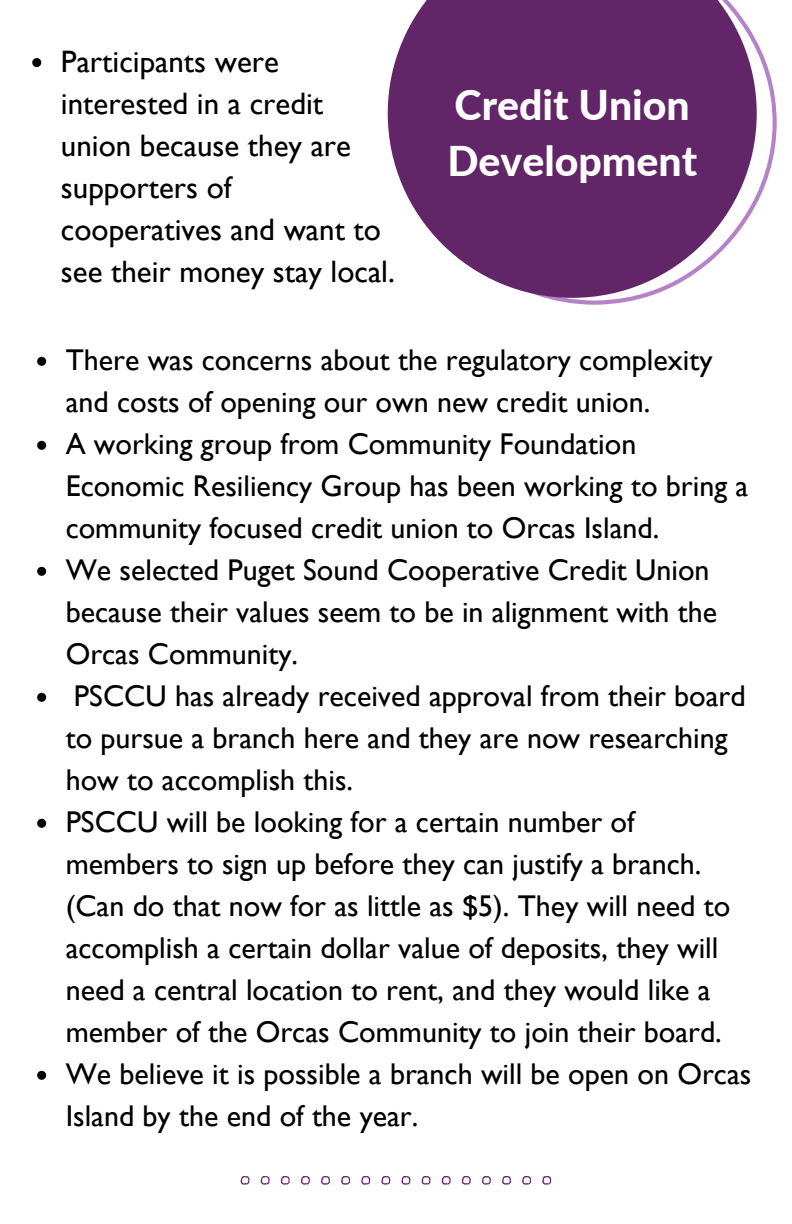
<style>
.page{position:relative;width:792px;height:1224px;background:#fff}
.page>*{position:absolute;margin:0;border:0;box-sizing:border-box;transform-origin:0 0}
.t1{font:800 41px/56.4px "Lato";color:#fff}
.t2{font:31px/42px "Gill Sans";color:#000}
.t3{font:30px/42px "Gill Sans";color:#000}
</style>
<div class="page">
<svg style="left:37px;top:357px;width:9px;height:9px"></svg>
<svg style="left:37px;top:441px;width:9px;height:9px"></svg>
<svg style="left:37px;top:567px;width:9px;height:9px"></svg>
<svg style="left:37px;top:693px;width:9px;height:9px"></svg>
<svg style="left:37px;top:819px;width:9px;height:9px"></svg>
<svg style="left:37px;top:1071px;width:9px;height:9px"></svg>
<svg style="left:546px;top:42px;width:231px;height:263px"></svg>
<svg style="left:388px;top:0;width:369px;height:298px;background:#7a477e"></svg>
<svg style="left:32px;top:58px;width:9px;height:9px"></svg>
<svg style="left:240px;top:1176px;width:10px;height:9px"></svg>
<svg style="left:261px;top:1176px;width:9px;height:9px"></svg>
<svg style="left:281px;top:1176px;width:9px;height:9px"></svg>
<svg style="left:301px;top:1176px;width:9px;height:9px"></svg>
<svg style="left:321px;top:1176px;width:9px;height:9px"></svg>
<svg style="left:341px;top:1176px;width:9px;height:9px"></svg>
<svg style="left:361px;top:1176px;width:9px;height:9px"></svg>
<svg style="left:381px;top:1176px;width:9px;height:9px"></svg>
<svg style="left:401px;top:1176px;width:9px;height:9px"></svg>
<svg style="left:421px;top:1176px;width:10px;height:9px"></svg>
<svg style="left:442px;top:1176px;width:9px;height:9px"></svg>
<svg style="left:462px;top:1176px;width:9px;height:9px"></svg>
<svg style="left:482px;top:1176px;width:9px;height:9px"></svg>
<svg style="left:502px;top:1176px;width:9px;height:9px"></svg>
<svg style="left:522px;top:1176px;width:9px;height:9px"></svg>
<svg style="left:542px;top:1176px;width:9px;height:9px"></svg>
<p class="t2" style="left:61px;top:40px;width:335px">Participants were interested in a credit union because they are supporters of cooperatives and want to see their money stay local.</p>
<p class="t1" style="left:447px;top:75px;width:251px">Credit Union<br>Development</p>
<p class="t3" style="left:66px;top:339px;width:648px">There was concerns about the regulatory complexity and costs of opening our own new credit union.</p>
<p class="t3" style="left:66px;top:423px;width:684px">A working group from Community Foundation<br>Economic Resiliency Group has been working to bring a community focused credit union to Orcas Island.</p>
<p class="t3" style="left:66px;top:549px;width:653px">We selected Puget Sound Cooperative Credit Union because their values seem to be in alignment with the<br>Orcas Community.</p>
<p class="t3" style="left:66px;top:675px;width:682px">PSCCU has already received approval from their board to pursue a branch here and they are now researching how to accomplish this.</p>
<p class="t3" style="left:66px;top:801px;width:666px">PSCCU will be looking for a certain number of members to sign up before they can justify a branch. (Can do that now for as little as $5). They will need to accomplish a certain dollar value of deposits, they will need a central location to rent, and they would like a member of the Orcas Community to join their board.</p>
<p class="t3" style="left:66px;top:1053px;width:687px">We believe it is possible a branch will be open on Orcas<br>Island by the end of the year.</p>
</div>
